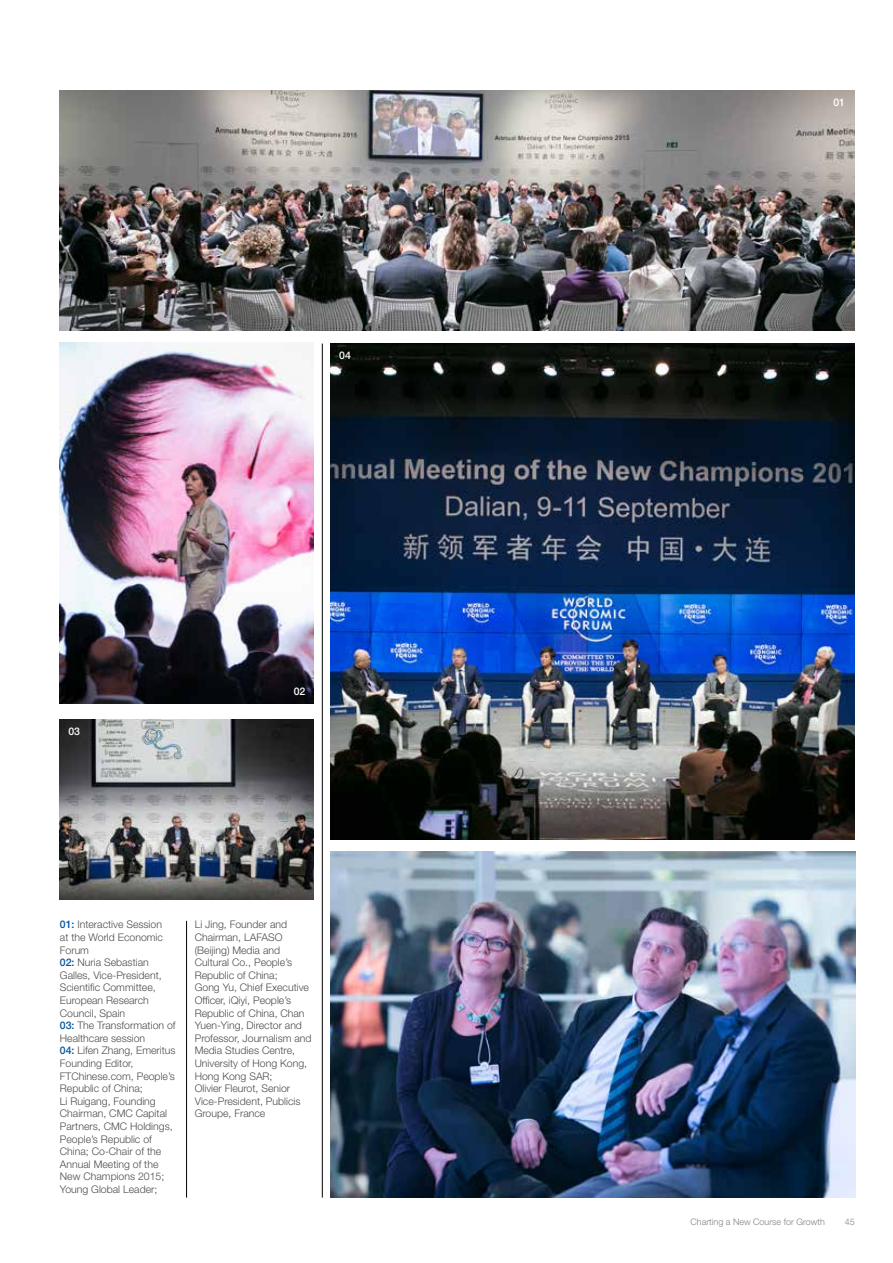
<style>
.page{position:relative;width:893px;height:1263px;background:#fff}
.page>*{position:absolute;margin:0;border:0;box-sizing:border-box;transform-origin:0 0}
.t1{font:300 10.5px/12.6px "Helvetica Neue LT Pro";color:#4d4d4f}
.t2{font:500 10.5px "Helvetica Neue LT Pro";color:#fff}
.t3{font:300 9px "Helvetica Neue LT Pro";color:#808285}
.s1{font-weight:500;color:#00539b}
</style>
<div class="page">
<img style="left:60px;top:343px;width:254px;height:360px">
<hr style="left:322px;top:344px;width:1px;height:853px;background:#000">
<img style="left:60px;top:90px;width:795px;height:240px">
<img style="left:331px;top:344px;width:524px;height:495px">
<img style="left:331px;top:852px;width:524px;height:345px">
<img style="left:60px;top:719px;width:254px;height:180px">
<hr style="left:186px;top:921px;width:1px;height:276px;background:#000">
<p class="t2" style="left:339px;top:349px;width:13px">04</p>
<p class="t2" style="left:68px;top:725px;width:13px">03</p>
<p class="t2" style="left:294px;top:685px;width:13px">02</p>
<p class="t1" style="left:60px;top:918px;width:117px"><span class="s1">01:</span> Interactive Session<br>at the World Economic<br>Forum<br><span class="s1">02:</span> Nuria Sebastian<br>Galles, Vice-President,<br>Scientific Committee,<br>European Research<br>Council, Spain<br><span class="s1">03:</span> The Transformation of<br>Healthcare session<br><span class="s1">04:</span> Lifen Zhang, Emeritus<br>Founding Editor,<br>FTChinese.com, People’s<br>Republic of China;<br>Li Ruigang, Founding<br>Chairman, CMC Capital<br>Partners, CMC Holdings,<br>People’s Republic of<br>China; Co-Chair of the<br>Annual Meeting of the<br>New Champions 2015;<br>Young Global Leader;</p>
<p class="t1" style="left:195px;top:918px;width:118px">Li Jing, Founder and<br>Chairman, LAFASO (Beijing) Media and<br>Cultural Co., People’s<br>Republic of China;<br>Gong Yu, Chief Executive<br>Officer, iQiyi, People’s<br>Republic of China, Chan<br>Yuen-Ying, Director and<br>Professor, Journalism and<br>Media Studies Centre,<br>University of Hong Kong,<br>Hong Kong SAR;<br>Olivier Fleurot, Senior<br>Vice-President, Publicis<br>Groupe, France</p>
<p class="t2" style="left:833px;top:96px;width:13px">01</p>
<p class="t3" style="left:690px;top:1216px;width:136px">Charting a New Course for Growth</p>
<p class="t3" style="left:845px;top:1216px;width:12px">45</p>
</div>
